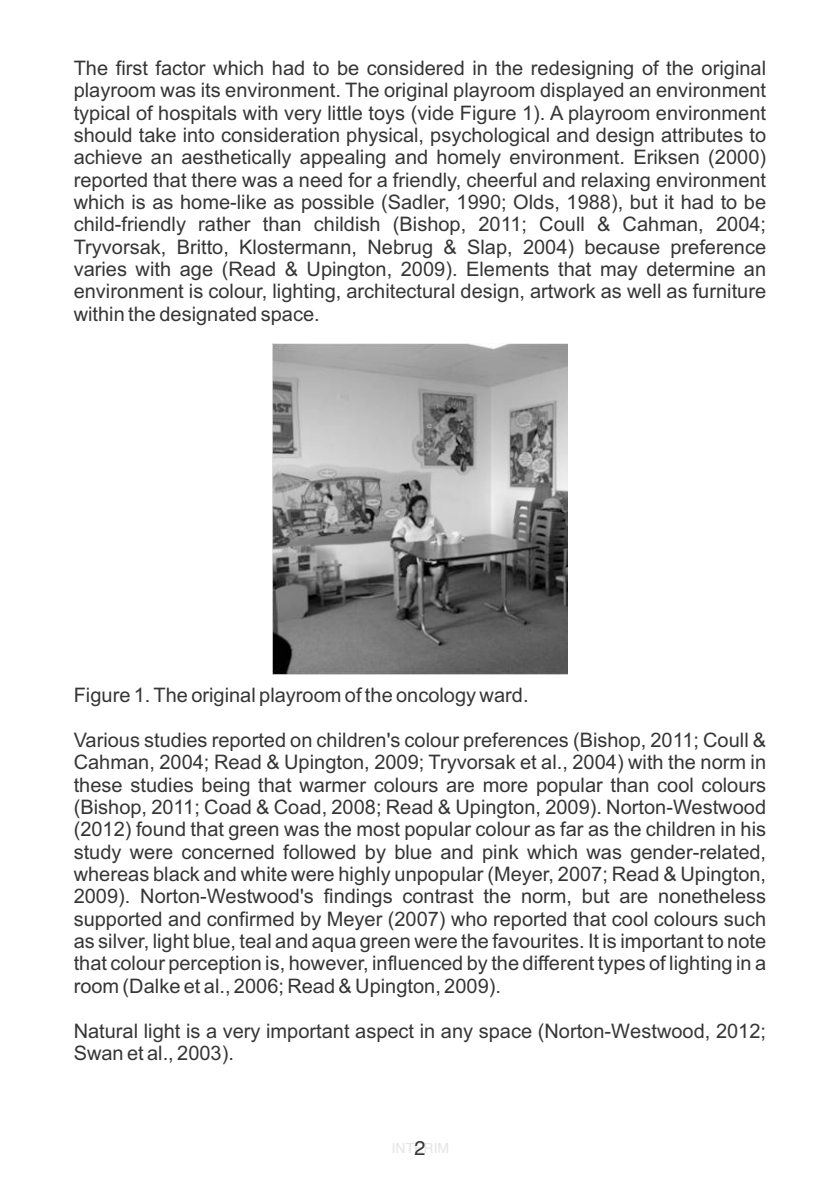
<style>
.page{position:relative;width:840px;height:1191px;background:#fff}
.page>*{position:absolute;margin:0;border:0;box-sizing:border-box;transform-origin:0 0}
.t1{font:20px/22.4px "Arial";color:#363636;text-align:justify}
.t2{font:20px "Switzerland";color:#363636}
.t3{font:14px "Switzerland";color:#e5e5e5}
</style>
<div class="page">
<img style="left:272px;top:344px;width:295px;height:330px">
<p class="t1" style="left:74px;top:58px;width:693px">The first factor which had to be considered in the redesigning of the original playroom was its environment. The original playroom displayed an environment typical of hospitals with very little toys (vide Figure 1). A playroom environment should take into consideration physical, psychological and design attributes to achieve an aesthetically appealing and homely environment. Eriksen (2000) reported that there was a need for a friendly, cheerful and relaxing environment which is as home-like as possible (Sadler, 1990; Olds, 1988), but it had to be child-friendly rather than childish (Bishop, 2011; Coull &amp; Cahman, 2004; Tryvorsak, Britto, Klostermann, Nebrug &amp; Slap, 2004) because preference varies with age (Read &amp; Upington, 2009). Elements that may determine an environment is colour, lighting, architectural design, artwork as well as furniture within the designated space.</p>
<p class="t1" style="left:74px;top:686px;width:456px">Figure 1. The original playroom of the oncology ward.</p>
<p class="t1" style="left:74px;top:730px;width:693px">Various studies reported on children's colour preferences (Bishop, 2011; Coull &amp; Cahman, 2004; Read &amp; Upington, 2009; Tryvorsak et al., 2004) with the norm in these studies being that warmer colours are more popular than cool colours (Bishop, 2011; Coad &amp; Coad, 2008; Read &amp; Upington, 2009). Norton-Westwood (2012) found that green was the most popular colour as far as the children in his study were concerned followed by blue and pink which was gender-related, whereas black and white were highly unpopular (Meyer, 2007; Read &amp; Upington, 2009). Norton-Westwood's findings contrast the norm, but are nonetheless supported and confirmed by Meyer (2007) who reported that cool colours such as silver, light blue, teal and aqua green were the favourites. It is important to note that colour perception is, however, influenced by the different types of lighting in a room (Dalke et al., 2006; Read &amp; Upington, 2009).</p>
<p class="t1" style="left:74px;top:1021px;width:693px">Natural light is a very important aspect in any space (Norton-Westwood, 2012;<br>Swan et al., 2003).</p>
<p class="t2" style="left:414px;top:1135px;width:13px">2</p>
<p class="t3" style="left:391px;top:1139px;width:59px">INTERIM</p>
</div>
